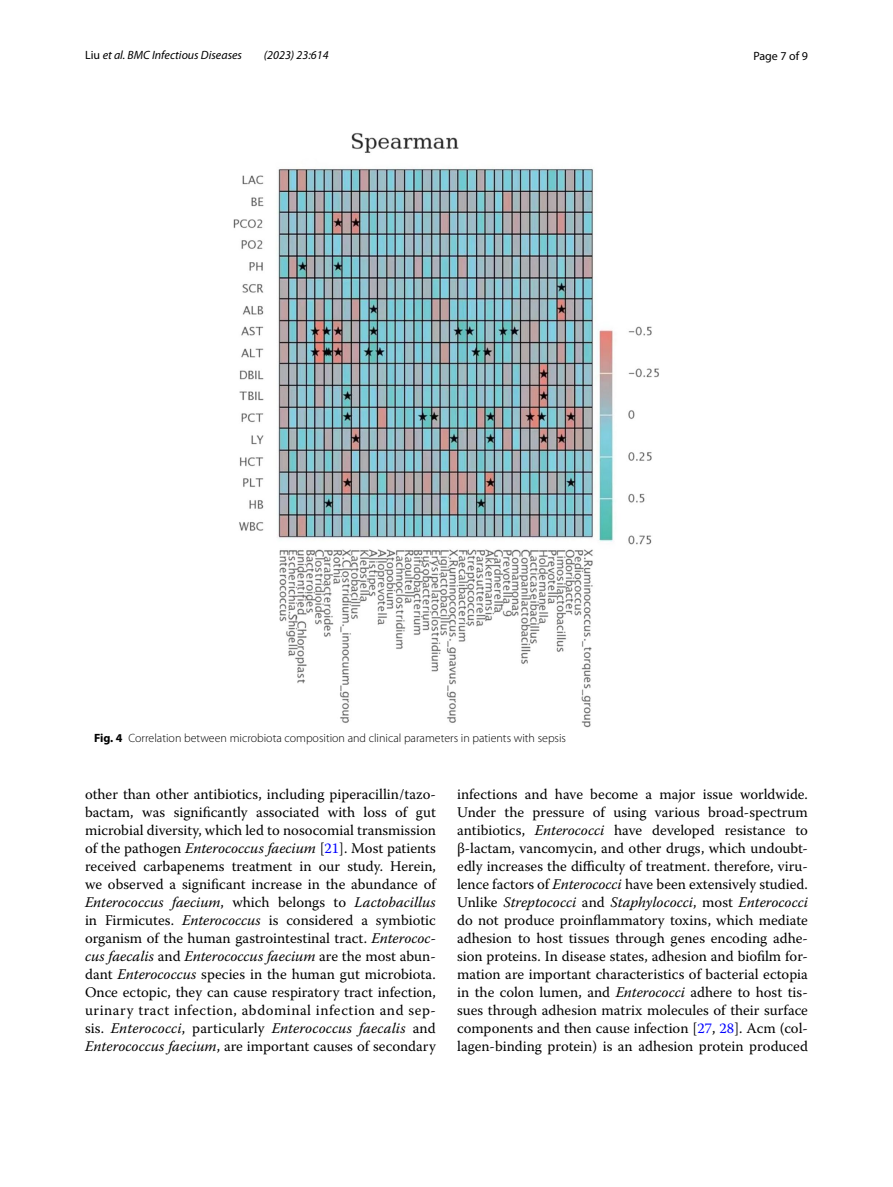
<style>
.page{position:relative;width:893px;height:1187px;background:#fff}
.page>*{position:absolute;margin:0;border:0;box-sizing:border-box;transform-origin:0 0}
.t1{font:14.7px/18px "Warnock Pro";color:#000;text-align:justify}
.t2{font:300 12px "Myriad Pro";color:#000}
.t3{font:italic 12px "Myriad Pro";color:#000}
.t4{font:12px "Myriad Pro";color:#000}
.s1{font-style:normal}
.s2{font-weight:700}
.s3{font-style:italic}
.s4{color:#00f}
</style>
<div class="page">
<img style="left:234px;top:133px;width:425px;height:594px">
<p class="t3" style="left:85px;top:48px;width:159px"><span class="s1">Liu</span> et al. BMC Infectious Diseases</p>
<p class="t3" style="left:264px;top:48px;width:66px">(2023) 23:614</p>
<p class="t4" style="left:753px;top:48px;width:56px">Page 7 of 9</p>
<p class="t2" style="left:94px;top:731px;width:474px"><span class="s2">Fig. 4</span> Correlation between microbiota composition and clinical parameters in patients with sepsis</p>
<p class="t1" style="left:85px;top:785px;width:352px">other than other antibiotics, including piperacillin/tazo&shy;bactam, was significantly associated with loss of gut microbial diversity, which led to nosocomial transmission of the pathogen <span class="s3">Enterococcus faecium</span> [<span class="s4">21</span>]. Most patients received carbapenems treatment in our study. Herein, we observed a significant increase in the abundance of <span class="s3">Enterococcus faecium</span>, which belongs to <span class="s3">Lactobacillus </span>in Firmicutes. <span class="s3">Enterococcus</span> is considered a symbiotic organism of the human gastrointestinal tract. <span class="s3">Enterococ&shy;cus faecalis</span> and <span class="s3">Enterococcus faecium</span> are the most abun&shy;dant <span class="s3">Enterococcus</span> species in the human gut microbiota.<br>Once ectopic, they can cause respiratory tract infection, urinary tract infection, abdominal infection and sep&shy;sis. <span class="s3">Enterococci</span>, particularly <span class="s3">Enterococcus faecalis</span> and <span class="s3">Enterococcus faecium</span>, are important causes of secondary</p>
<p class="t1" style="left:457px;top:785px;width:352px">infections and have become a major issue worldwide.<br>Under the pressure of using various broad-spectrum antibiotics, <span class="s3">Enterococci</span> have developed resistance to β-lactam, vancomycin, and other drugs, which undoubt&shy;edly increases the difficulty of treatment. therefore, viru&shy;lence factors of <span class="s3">Enterococci</span> have been extensively studied.<br>Unlike <span class="s3">Streptococci</span> and <span class="s3">Staphylococci</span>, most <span class="s3">Enterococci </span>do not produce proinflammatory toxins, which mediate adhesion to host tissues through genes encoding adhe&shy;sion proteins. In disease states, adhesion and biofilm for&shy;mation are important characteristics of bacterial ectopia in the colon lumen, and <span class="s3">Enterococci</span> adhere to host tis&shy;sues through adhesion matrix molecules of their surface components and then cause infection [<span class="s4">27</span>, <span class="s4">28</span>]. Acm (col&shy;lagen-binding protein) is an adhesion protein produced</p>
</div>
